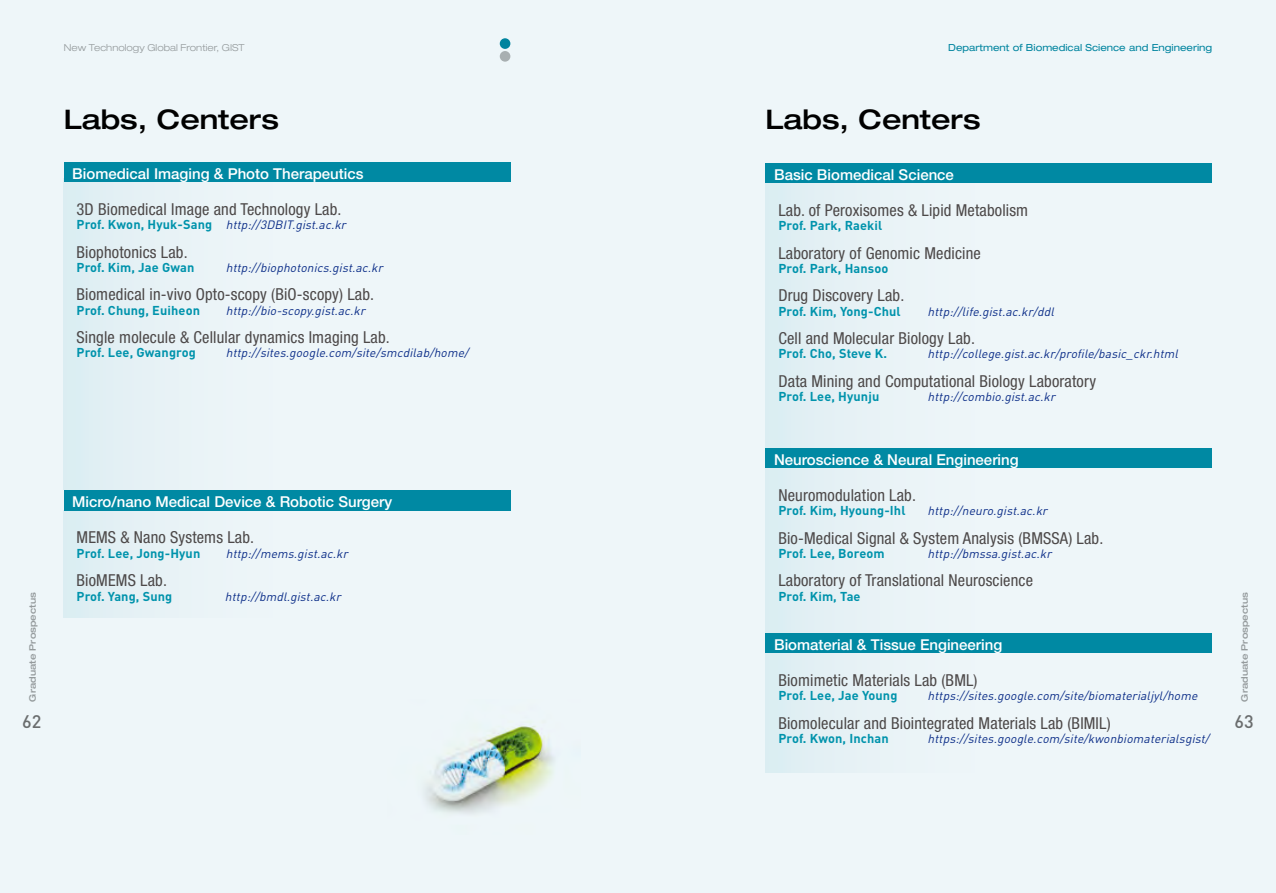
<style>
.page{position:relative;width:1276px;height:893px;background:#fff}
.page>*{position:absolute;margin:0;border:0;box-sizing:border-box;transform-origin:0 0}
.t1{font:500 expanded 27px "Helvetica Neue";color:#000}
.t2{font:500 18px "DIN";color:#727171}
.t3{font:condensed 16.5px "Helvetica Neue";letter-spacing:.01em;color:#4d4949}
.t4{font:500 15px "Helvetica Neue";color:#fff}
.t5{font:700 12.75px "DIN";letter-spacing:.01em;color:#0093ac}
.t6{font:italic 12px "DIN";color:#0b2d88}
.t7{font:expanded 9.75px "Helvetica Neue";color:#0089a3}
.t8{font:300 expanded 9.6px "Helvetica Neue";color:#9fa0a0}
.t9{font:500 expanded 9px "Helvetica Neue";color:#9fa0a0}
.s1{font-weight:700;font-style:normal;font-size:12.75px;color:#0093ac}
</style>
<div class="page">
<div style="left:0;top:0;width:638px;height:893px;background:#eef6f9"></div>
<img style="left:425px;top:725px;width:129px;height:89px">
<div style="left:64px;top:179px;width:212px;height:311px;background:linear-gradient(to right,#ddeef2,#f0f6f9)"></div>
<div style="left:64px;top:510px;width:212px;height:108px;background:linear-gradient(to right,#ddeef2,#f0f6f9)"></div>
<div style="left:64px;top:162px;width:446px;height:20px;background:#0089a3"></div>
<div style="left:64px;top:490px;width:446px;height:21px;background:#0089a3"></div>
<div style="left:638px;top:0;width:638px;height:893px;background:#eef6f9"></div>
<div style="left:765px;top:183px;width:213px;height:590px;background:linear-gradient(to right,#ddeef2,#f0f6f9)"></div>
<div style="left:765px;top:163px;width:447px;height:20px;background:#0089a3"></div>
<div style="left:765px;top:448px;width:447px;height:20px;background:#0089a3"></div>
<div style="left:765px;top:633px;width:447px;height:20px;background:#0089a3"></div>
<p class="t8" style="left:64px;top:42px;width:182px">New Technology Global Frontier, GIST</p>
<p class="t7" style="left:948px;top:41px;width:265px">Department of Biomedical Science and Engineering</p>
<h1 class="t1" style="left:64px;top:103px;width:217px">Labs, Centers</h1>
<p class="t4" style="left:72px;top:164px;width:293px">Biomedical Imaging &amp; Photo Therapeutics</p>
<p class="t3" style="left:77px;top:200px;width:266px">3D Biomedical Image and Technology Lab.</p>
<p class="t6" style="left:77px;top:217px;width:274px"><span class="s1">P ro f. Kwo n , H yu k- S a n g</span> http://3DBIT.gist.ac.kr</p>
<p class="t3" style="left:77px;top:242px;width:113px">Biophotonics Lab.</p>
<p class="t5" style="left:77px;top:259px;width:119px">Prof. Kim, Jae Gwan</p>
<p class="t6" style="left:226px;top:260px;width:162px">http://biophotonics.gist.ac.kr</p>
<p class="t3" style="left:77px;top:285px;width:299px">Biomedical in-vivo Opto-scopy (BiO-scopy) Lab.</p>
<p class="t5" style="left:77px;top:302px;width:125px">Prof. Chung, Euiheon</p>
<p class="t6" style="left:226px;top:303px;width:144px">http://bio-scopy.gist.ac.kr</p>
<p class="t3" style="left:77px;top:328px;width:315px">Single molecule &amp; Cellular dynamics Imaging Lab.</p>
<p class="t5" style="left:77px;top:344px;width:121px">Prof. Lee, Gwangrog</p>
<p class="t6" style="left:226px;top:346px;width:247px">http://sites.google.com/site/smcdilab/home/</p>
<h1 class="t1" style="left:765px;top:103px;width:217px">Labs, Centers</h1>
<p class="t4" style="left:774px;top:165px;width:181px">Basic Biomedical Science</p>
<p class="t3" style="left:778px;top:200px;width:251px">Lab. of Peroxisomes &amp; Lipid Metabolism</p>
<p class="t5" style="left:778px;top:217px;width:105px">Prof. Park, Raekil</p>
<p class="t3" style="left:778px;top:243px;width:204px">Laboratory of Genomic Medicine</p>
<p class="t5" style="left:778px;top:260px;width:112px">Prof. Park, Hansoo</p>
<p class="t3" style="left:778px;top:286px;width:127px">Drug Discovery Lab.</p>
<p class="t5" style="left:778px;top:303px;width:124px">Prof. Kim, Yong-Chul</p>
<p class="t6" style="left:927px;top:304px;width:131px">http://life.gist.ac.kr/ddl</p>
<p class="t3" style="left:778px;top:329px;width:198px">Cell and Molecular Biology Lab.</p>
<p class="t5" style="left:778px;top:345px;width:110px">Prof. Cho, Steve K.</p>
<p class="t6" style="left:927px;top:346px;width:255px">http://college.gist.ac.kr/profile/basic_ckr.html</p>
<p class="t3" style="left:778px;top:371px;width:319px">Data Mining and Computational Biology Laboratory</p>
<p class="t5" style="left:778px;top:388px;width:102px">Prof. Lee, Hyunju</p>
<p class="t6" style="left:927px;top:389px;width:132px">http://combio.gist.ac.kr</p>
<p class="t4" style="left:774px;top:450px;width:246px">Neuroscience &amp; Neural Engineering</p>
<p class="t3" style="left:778px;top:485px;width:139px">Neuromodulation Lab.</p>
<p class="t5" style="left:778px;top:502px;width:129px">Prof. Kim, Hyoung-Ihl</p>
<p class="t6" style="left:927px;top:503px;width:124px">http://neuro.gist.ac.kr</p>
<p class="t3" style="left:778px;top:528px;width:326px">Bio-Medical Signal &amp; System Analysis (BMSSA) Lab.</p>
<p class="t5" style="left:778px;top:545px;width:108px">Prof. Lee, Boreom</p>
<p class="t6" style="left:927px;top:546px;width:128px">http://bmssa.gist.ac.kr</p>
<p class="t3" style="left:778px;top:571px;width:256px">Laboratory of Translational Neuroscience</p>
<p class="t5" style="left:778px;top:588px;width:84px">Prof. Kim, Tae</p>
<p class="t4" style="left:774px;top:635px;width:230px">Biomaterial &amp; Tissue Engineering</p>
<p class="t3" style="left:778px;top:671px;width:201px">Biomimetic Materials Lab (BML)</p>
<p class="t5" style="left:778px;top:687px;width:121px">Prof. Lee, Jae Young</p>
<p class="t6" style="left:927px;top:688px;width:274px">https://sites.google.com/site/biomaterialjyl/home</p>
<p class="t3" style="left:778px;top:713px;width:334px">Biomolecular and Biointegrated Materials Lab (BIMIL)</p>
<p class="t5" style="left:778px;top:730px;width:112px">Prof. Kwon, Inchan</p>
<p class="t6" style="left:927px;top:731px;width:286px">https://sites.google.com/site/kwonbiomaterialsgist/</p>
<p class="t4" style="left:72px;top:492px;width:321px">Micro/nano Medical Device &amp; Robotic Surgery</p>
<p class="t3" style="left:77px;top:528px;width:179px">MEMS &amp; Nano Systems Lab.</p>
<p class="t5" style="left:77px;top:545px;width:125px">Prof. Lee, Jong-Hyun</p>
<p class="t6" style="left:226px;top:546px;width:127px">http://mems.gist.ac.kr</p>
<p class="t3" style="left:77px;top:571px;width:92px">BioMEMS Lab.</p>
<p class="t5" style="left:77px;top:588px;width:97px">Prof. Yang, Sung</p>
<p class="t6" style="left:225px;top:589px;width:120px">http://bmdl.gist.ac.kr</p>
<p class="t9" style="left:27px;top:702px;width:111px;rotate:-90deg">Graduate Prospectus</p>
<p class="t9" style="left:1239px;top:702px;width:111px;rotate:-90deg">Graduate Prospectus</p>
<p class="t2" style="left:22px;top:710px;width:21px">62</p>
<p class="t2" style="left:1234px;top:710px;width:21px">63</p>
</div>
